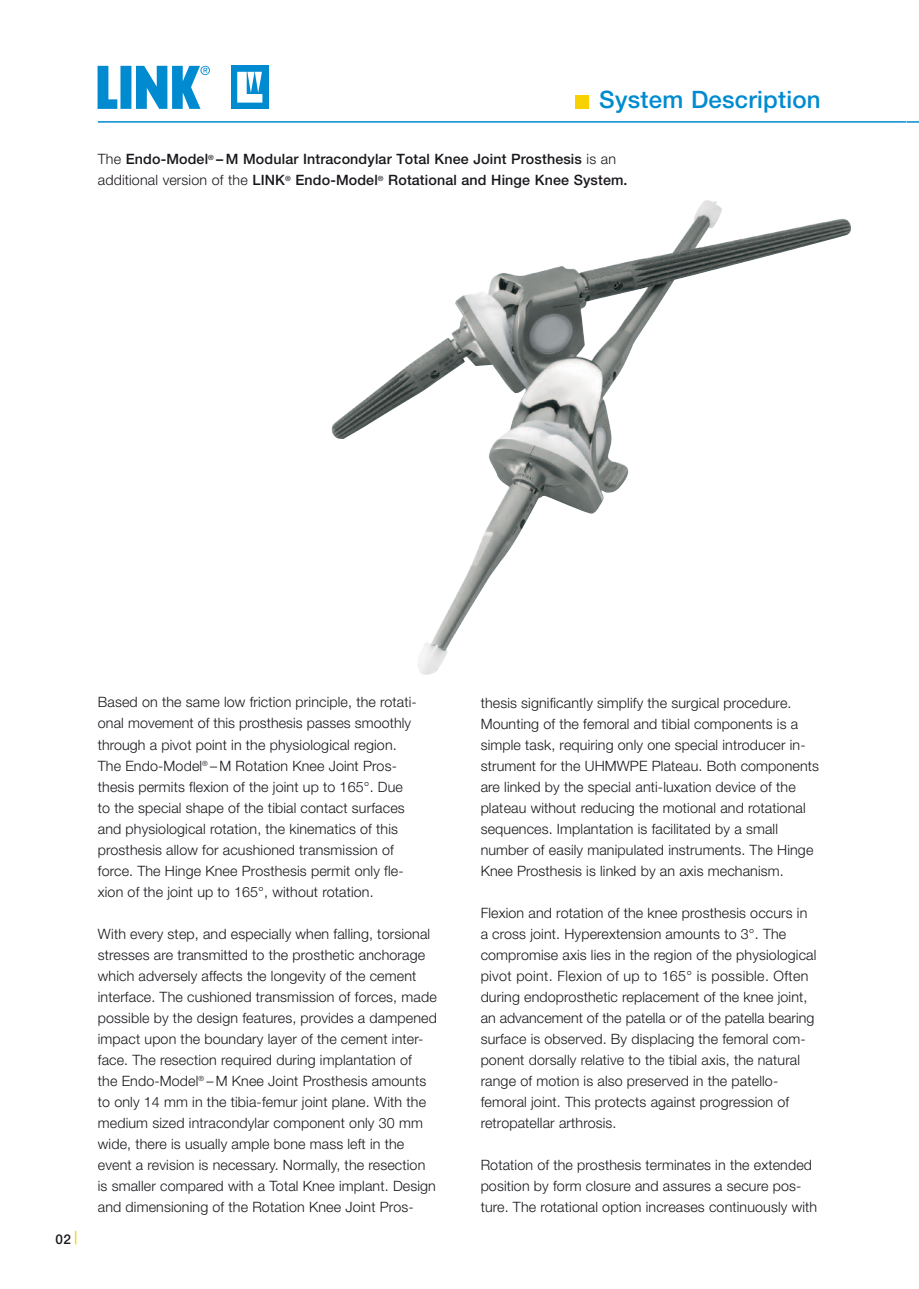
<style>
.page{position:relative;width:919px;height:1289px;background:#fff}
.page>*{position:absolute;margin:0;border:0;box-sizing:border-box;transform-origin:0 0}
.t1{font:500 24px "Helvetica Neue";letter-spacing:.01em;color:#008bd0}
.t2{font:300 14.25px/21px "Helvetica Neue";letter-spacing:.01em;color:#1a171c}
.t3{font:500 14.25px/21px "Helvetica Neue";letter-spacing:.01em;color:#1a171c}
.t4{font:500 13.5px "Helvetica Neue";color:#1a171c}
.s1{font-weight:300}
.s2{font-weight:400;font-size:18px;color:#f8d100}
</style>
<div class="page">
<hr style="left:98px;top:121px;width:808px;height:2px;background:#008bd0">
<svg style="left:906px;top:121px;width:12px;height:2px"></svg>
<div style="left:575px;top:95px;width:13px;height:13px;background:#f8d100"></div>
<img style="left:331px;top:200px;width:520px;height:475px">
<svg style="left:97px;top:66px;width:20px;height:43px"></svg>
<div style="left:231px;top:66px;width:37px;height:43px;background:#008bd0"></div>
<svg style="left:237px;top:72px;width:25px;height:31px"></svg>
<div style="left:120px;top:66px;width:11px;height:43px;background:#008bd0"></div>
<svg style="left:136px;top:66px;width:74px;height:43px"></svg>
<h1 class="t1" style="left:599px;top:85px;width:223px">System Description</h1>
<p class="t3" style="left:98px;top:148px;width:531px"><span class="s1">The</span> Endo-Model<sup>®</sup> – M Modular Intracondylar Total Knee Joint Prosthesis <span class="s1">is an additional version of the</span> LINK<sup>®</sup> Endo-Model<sup>®</sup> Rotational and Hinge Knee System.</p>
<p class="t4" style="left:55px;top:1230px;width:24px">02<span class="s2">|</span></p>
<p class="t2" style="left:98px;top:691px;width:320px">Based on the same low friction principle, the rotati&shy;onal movement of this prosthesis passes smoothly through a pivot point in the physiological region.<br>The Endo-Model<sup>®</sup> – M Rotation Knee Joint Pros&shy;thesis permits flexion of the joint up to 165°. Due to the special shape of the tibial contact surfaces and physiological rotation, the kinematics of this prosthesis allow for acushioned transmission of force. The Hinge Knee Prosthesis permit only fle&shy;xion of the joint up to 165°, without rotation.</p>
<p class="t2" style="left:98px;top:922px;width:340px">With every step, and especially when falling, torsional stresses are transmitted to the prosthetic anchorage which adversely affects the longevity of the cement interface. The cushioned transmission of forces, made possible by the design features, provides a dampened impact upon the boundary layer of the cement inter&shy;face. The resection required during implantation of<br>the Endo-Model<sup>®</sup> – M Knee Joint Prosthesis amounts to only 14 mm in the tibia-femur joint plane. With the medium sized intracondylar component only 30 mm wide, there is usually ample bone mass left in the event a revision is necessary. Normally, the resection is smaller compared with a Total Knee implant. Design and dimensioning of the Rotation Knee Joint Pros-</p>
<p class="t2" style="left:480px;top:692px;width:340px">thesis significantly simplify the surgical procedure.<br>Mounting of the femoral and tibial components is a simple task, requiring only one special introducer in&shy;strument for the UHMWPE Plateau. Both components are linked by the special anti-luxation device of the plateau without reducing the motional and rotational sequences. Implantation is facilitated by a small number of easily manipulated instruments. The Hinge Knee Prosthesis is linked by an axis mechanism.</p>
<p class="t2" style="left:480px;top:902px;width:337px">Flexion and rotation of the knee prosthesis occurs in a cross joint. Hyperextension amounts to 3°. The compromise axis lies in the region of the physiological pivot point. Flexion of up to 165° is possible. Often during endoprosthetic replacement of the knee joint, an advancement of the patella or of the patella bearing surface is observed. By displacing the femoral com&shy;ponent dorsally relative to the tibial axis, the natural range of motion is also preserved in the patello&shy;femoral joint. This protects against progression of retropatellar arthrosis.</p>
<p class="t2" style="left:480px;top:1154px;width:338px">Rotation of the prosthesis terminates in the extended position by form closure and assures a secure pos&shy;ture. The rotational option increases continuously with</p>
</div>
